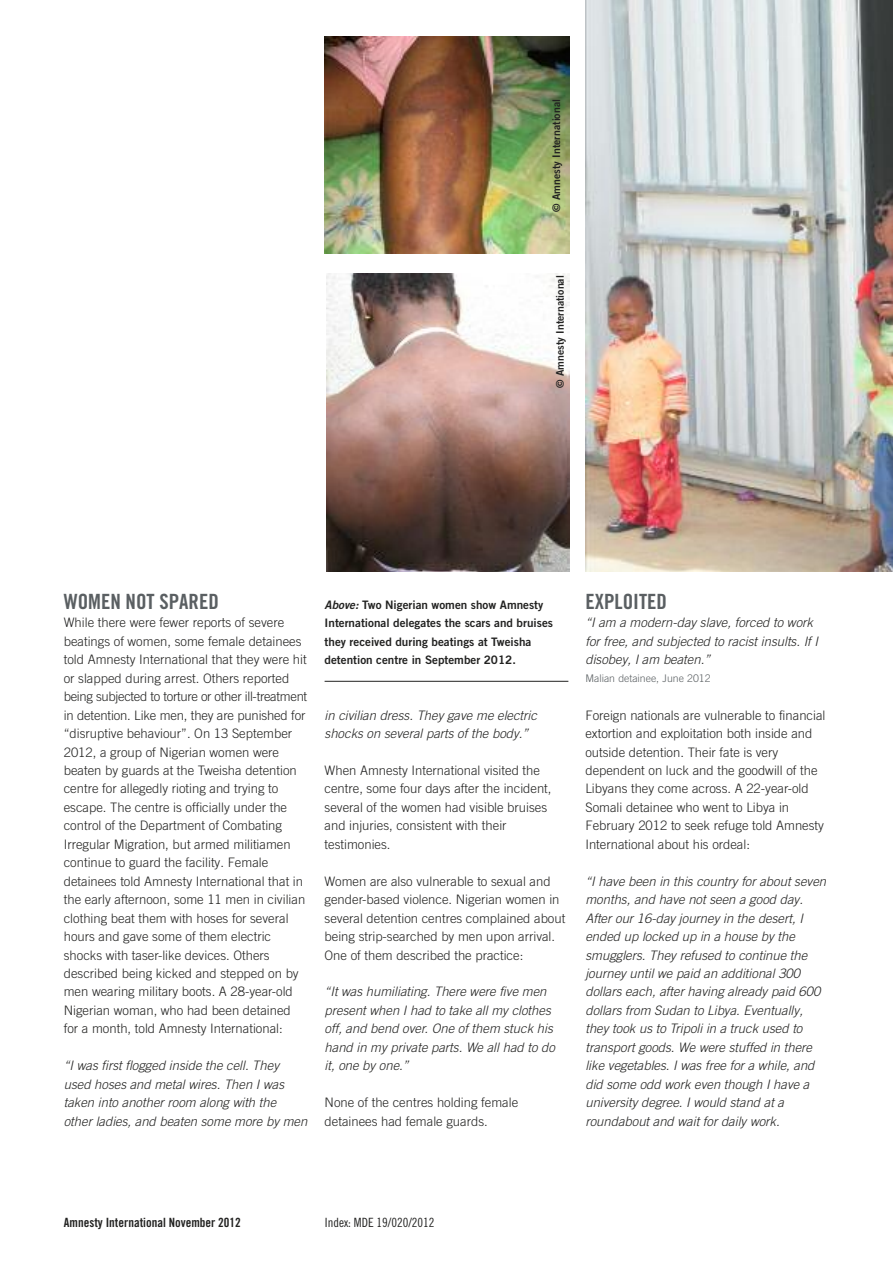
<style>
.page{position:relative;width:893px;height:1263px;background:#fff}
.page>*{position:absolute;margin:0;border:0;box-sizing:border-box;transform-origin:0 0}
.t1{font:21px "Amnesty Trade Gothic Bd Cn 20";color:#5a5f62}
.t2{font:300 13.05px/18.5px "Amnesty Trade Gothic";color:#222221}
.t3{font:italic 300 13.05px/18.5px "Amnesty Trade Gothic";color:#222221}
.t4{font:12.75px "Amnesty Trade Gothic Bd Cn 20";color:#222221}
.t5{font:12.75px "Amnesty Trade Gothic Cn 18";color:#222221}
.t6{font:11.7px/18.5px "Amnesty Trade Gothic Bd 2";color:#222221}
.t7{font:10.5px "Amnesty Trade Gothic Bd 2";color:#222221}
.t8{font:300 10.5px "Amnesty Trade Gothic";color:#5a5f62}
.s1{font-family:"Amnesty Trade Gothic Bd 2 Obl"}
</style>
<div class="page">
<img style="left:325px;top:37px;width:244px;height:216px">
<img style="left:326px;top:273px;width:243px;height:299px">
<hr style="left:325px;top:681px;width:243px;height:1px;background:#222221">
<img style="left:585px;top:0;width:308px;height:572px">
<p class="t7" style="left:550px;top:212px;width:114px;rotate:-90deg">© Amnesty International</p>
<p class="t7" style="left:553px;top:388px;width:114px;rotate:-90deg">© Amnesty International</p>
<h1 class="t1" style="left:64px;top:589px;width:157px">WOMEN NOT SPARED</h1>
<p class="t2" style="left:64px;top:613px;width:245px">While there were fewer reports of severe beatings of women, some female detainees told Amnesty International that they were hit or slapped during arrest. Others reported being subjected to torture or other ill-treatment in detention. Like men, they are punished for “disruptive behaviour”. On 13 September 2012, a group of Nigerian women were beaten by guards at the Tweisha detention centre for allegedly rioting and trying to escape. The centre is officially under the control of the Department of Combating Irregular Migration, but armed militiamen continue to guard the facility. Female detainees told Amnesty International that in the early afternoon, some 11 men in civilian clothing beat them with hoses for several hours and gave some of them electric shocks with taser-like devices. Others described being kicked and stepped on by men wearing military boots. A 28-year-old Nigerian woman, who had been detained for a month, told Amnesty International:</p>
<p class="t3" style="left:64px;top:1056px;width:245px">“I was first flogged inside the cell. They used hoses and metal wires. Then I was taken into another room along with the other ladies, and beaten some more by men</p>
<p class="t6" style="left:325px;top:595px;width:230px"><span class="s1">Above:</span> Two Nigerian women show Amnesty International delegates the scars and bruises they received during beatings at Tweisha detention centre in September 2012.</p>
<p class="t3" style="left:325px;top:706px;width:214px">in civilian dress. They gave me electric shocks on several parts of the body.”</p>
<p class="t2" style="left:325px;top:761px;width:228px">When Amnesty International visited the centre, some four days after the incident, several of the women had visible bruises and injuries, consistent with their testimonies.</p>
<p class="t2" style="left:325px;top:872px;width:242px">Women are also vulnerable to sexual and gender-based violence. Nigerian women in several detention centres complained about being strip-searched by men upon arrival.<br>One of them described the practice:</p>
<p class="t3" style="left:325px;top:982px;width:232px">“It was humiliating. There were five men present when I had to take all my clothes off, and bend over. One of them stuck his hand in my private parts. We all had to do it, one by one.”</p>
<p class="t2" style="left:325px;top:1093px;width:195px">None of the centres holding female detainees had female guards.</p>
<h1 class="t1" style="left:585px;top:589px;width:83px">EXPLOITED</h1>
<p class="t3" style="left:585px;top:613px;width:234px">“I am a modern-day slave, forced to work for free, and subjected to racist insults. If I disobey, I am beaten.”</p>
<p class="t8" style="left:585px;top:672px;width:127px">Malian detainee, June 2012</p>
<p class="t2" style="left:585px;top:706px;width:242px">Foreign nationals are vulnerable to financial extortion and exploitation both inside and outside detention. Their fate is very dependent on luck and the goodwill of the Libyans they come across. A 22-year-old Somali detainee who went to Libya in February 2012 to seek refuge told Amnesty International about his ordeal:</p>
<p class="t3" style="left:585px;top:872px;width:242px">“I have been in this country for about seven months, and have not seen a good day.<br>After our 16-day journey in the desert, I ended up locked up in a house by the smugglers. They refused to continue the journey until we paid an additional 300 dollars each, after having already paid 600 dollars from Sudan to Libya. Eventually, they took us to Tripoli in a truck used to transport goods. We were stuffed in there like vegetables. I was free for a while, and did some odd work even though I have a university degree. I would stand at a roundabout and wait for daily work.</p>
<p class="t4" style="left:64px;top:1215px;width:178px">Amnesty International November 2012</p>
<p class="t5" style="left:325px;top:1215px;width:111px">Index: MDE 19/020/2012</p>
</div>
